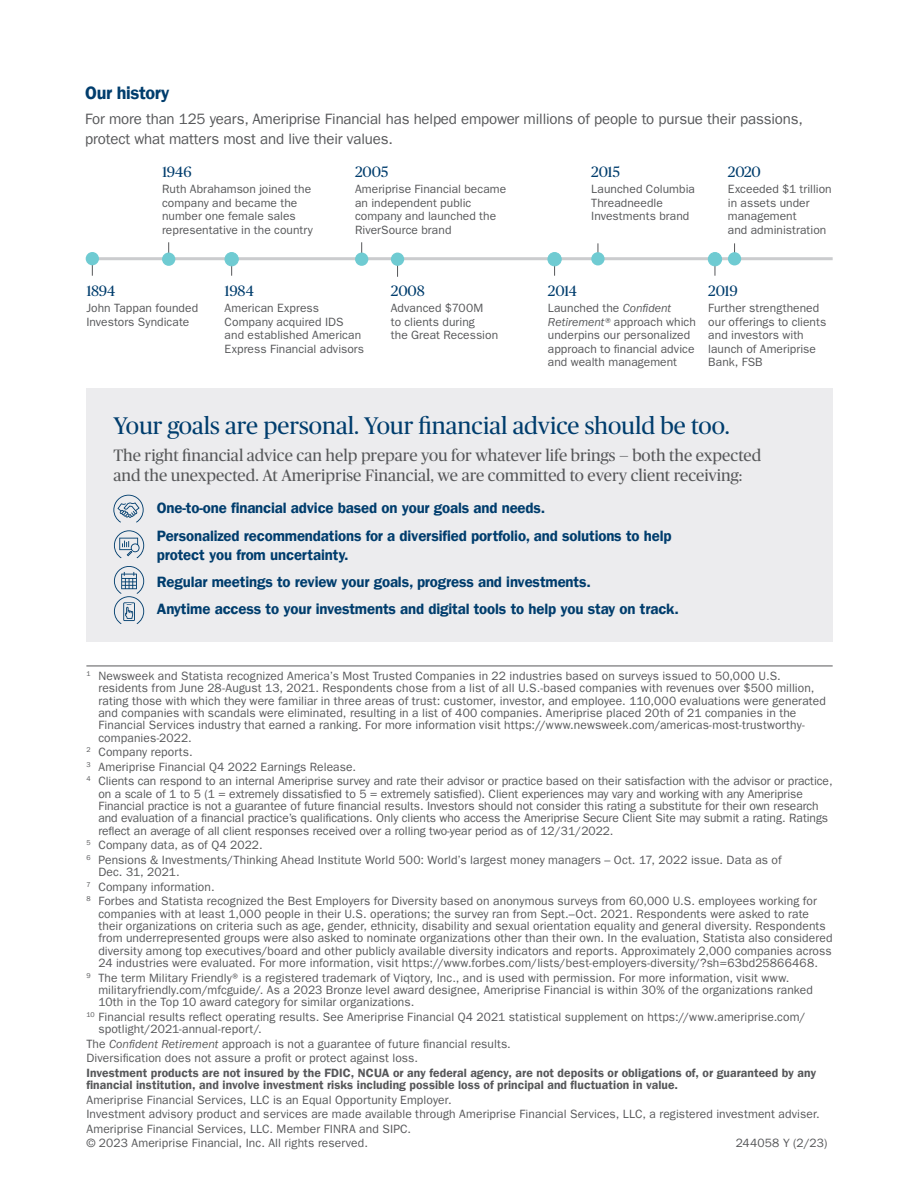
<style>
.page{position:relative;width:918px;height:1188px;background:#fff}
.page>*{position:absolute;margin:0;border:0;box-sizing:border-box;transform-origin:0 0}
.Callout{font:24px "Publico Headline";color:#003d6d}
.Cover_subtitle_Sales{font:18px "ITC Frank Gofor Ameriprise Dm";letter-spacing:-.02em;color:#003d6d}
.Callout-2{font:16.5px/20.2px "Publico Headline";color:#57585a}
.Callout-3{font:700 15px/18.8px "ITC Frank Goth For AMPF Dm";letter-spacing:-.01em;color:#003d6d}
.Body_copy{font:15px/19.5px "ITC Frank Gofor Ameriprise";letter-spacing:-.01em;color:#57585a}
.Body_copy-2{font:15px "Publico Headline";letter-spacing:-.01em;color:#003d6d}
.Regulatory_Info_foli{font:12px/12.3px "ITC Frank Goth For AMPF";letter-spacing:.005em;color:#57585a}
.Body_copy-3{font:12px/13.5px "ITC Franklin Gothic Std";letter-spacing:.005em;color:#57585a}
.Regulatory_Info_foli-2{font:700 12px/12.3px "ITC Frank Goth For AMPF Dm";letter-spacing:.01em;color:#57585a}
.s1{font-style:italic}
</style>
<div class="page">
<hr style="left:91px;top:257px;width:742px;height:3px;background:#cbccce">
<div style="left:86px;top:252px;width:13px;height:13px;background:#6fcbd2;border-radius:50%"></div>
<div style="left:162px;top:253px;width:13px;height:13px;background:#6fcbd2;border-radius:50%"></div>
<div style="left:355px;top:253px;width:13px;height:13px;background:#6fcbd2;border-radius:50%"></div>
<div style="left:391px;top:253px;width:13px;height:13px;background:#6fcbd2;border-radius:50%"></div>
<div style="left:548px;top:253px;width:13px;height:13px;background:#6fcbd2;border-radius:50%"></div>
<div style="left:548px;top:252px;width:14px;height:14px;border:1px solid #6fcbd2;border-radius:50%"></div>
<div style="left:591px;top:252px;width:14px;height:13px;background:#6fcbd2;border-radius:50%"></div>
<div style="left:708px;top:253px;width:14px;height:13px;background:#6fcbd2;border-radius:50%"></div>
<div style="left:708px;top:252px;width:14px;height:14px;border:1px solid #6fcbd2;border-radius:50%"></div>
<div style="left:728px;top:252px;width:13px;height:13px;background:#6fcbd2;border-radius:50%"></div>
<div style="left:86px;top:388px;width:747px;height:254px;background:#ececee"></div>
<svg style="left:113px;top:495px;width:31px;height:28px"></svg>
<svg style="left:114px;top:530px;width:30px;height:28px"></svg>
<svg style="left:114px;top:566px;width:30px;height:58px"></svg>
<div style="left:225px;top:253px;width:13px;height:13px;background:#6fcbd2;border-radius:50%"></div>
<div style="left:225px;top:252px;width:14px;height:14px;border:1px solid #6fcbd2;border-radius:50%"></div>
<hr style="left:86px;top:666px;width:747px;height:1px;background:#57585a">
<p class="Cover_subtitle_Sales" style="left:85px;top:82px;width:86px">Our history</p>
<p class="Body_copy" style="left:85px;top:110px;width:719px">For more than 125 years, Ameriprise Financial has helped empower millions of people to pursue their passions, protect what matters most and live their values.</p>
<p class="Body_copy-2" style="left:162px;top:161px;width:31px">1946</p>
<p class="Body_copy-3" style="left:162px;top:183px;width:152px">Ruth Abrahamson joined the company and became the number one female sales representative in the country</p>
<p class="Body_copy-2" style="left:355px;top:161px;width:35px">2005</p>
<p class="Body_copy-3" style="left:355px;top:183px;width:153px">Ameriprise Financial became an independent public company and launched the<br>RiverSource brand</p>
<p class="Body_copy-2" style="left:86px;top:280px;width:30px">1894</p>
<p class="Body_copy-3" style="left:86px;top:302px;width:113px">John Tappan founded<br>Investors Syndicate</p>
<p class="Body_copy-2" style="left:225px;top:280px;width:31px">1984</p>
<p class="Body_copy-3" style="left:225px;top:302px;width:141px">American Express<br>Company acquired IDS and established American<br>Express Financial advisors</p>
<p class="Body_copy-2" style="left:391px;top:280px;width:35px">2008</p>
<p class="Body_copy-3" style="left:391px;top:302px;width:109px">Advanced $700M<br>to clients during<br>the Great Recession</p>
<p class="Body_copy-2" style="left:591px;top:161px;width:30px">2015</p>
<p class="Body_copy-3" style="left:591px;top:183px;width:105px">Launched Columbia<br>Threadneedle<br>Investments brand</p>
<p class="Body_copy-2" style="left:728px;top:161px;width:34px">2020</p>
<p class="Body_copy-3" style="left:728px;top:183px;width:105px">Exceeded $1 trillion in assets under management<br>and administration</p>
<p class="Body_copy-2" style="left:548px;top:280px;width:31px">2014</p>
<p class="Body_copy-3" style="left:548px;top:302px;width:149px">Launched the <span class="s1">Confident<br>Retirement®</span> approach which underpins our personalized approach to financial advice and wealth management</p>
<p class="Body_copy-2" style="left:708px;top:280px;width:31px">2019</p>
<p class="Body_copy-3" style="left:708px;top:302px;width:119px">Further strengthened our offerings to clients and investors with launch of Ameriprise<br>Bank, FSB</p>
<p class="Callout" style="left:113px;top:409px;width:618px">Your goals are personal. Your financial advice should be too.</p>
<p class="Callout-2" style="left:113px;top:444px;width:649px">The right financial advice can help prepare you for whatever life brings — both the expected and the unexpected. At Ameriprise Financial, we are committed to every client receiving:</p>
<p class="Callout-3" style="left:157px;top:499px;width:390px">One-to-one financial advice based on your goals and needs.</p>
<p class="Callout-3" style="left:157px;top:526px;width:516px">Personalized recommendations for a diversified portfolio, and solutions to help protect you from uncertainty.</p>
<p class="Callout-3" style="left:157px;top:572px;width:436px">Regular meetings to review your goals, progress and investments.</p>
<p class="Callout-3" style="left:157px;top:600px;width:524px">Anytime access to your investments and digital tools to help you stay on track.</p>
<p class="Regulatory_Info_foli" style="left:98px;top:670px;width:729px;text-indent:-12px"><sup>1</sup> Newsweek and Statista recognized America’s Most Trusted Companies in 22 industries based on surveys issued to 50,000 U.S. residents from June 28-August 13, 2021. Respondents chose from a list of all U.S.-based companies with revenues over $500 million, rating those with which they were familiar in three areas of trust: customer, investor, and employee. 110,000 evaluations were generated and companies with scandals were eliminated, resulting in a list of 400 companies. Ameriprise placed 20th of 21 companies in the Financial Services industry that earned a ranking. For more information visit https://www.newsweek.com/americas-most-trustworthy&shy;companies-2022.</p>
<p class="Regulatory_Info_foli" style="left:86px;top:746px;width:108px"><sup>2</sup> Company reports.</p>
<p class="Regulatory_Info_foli" style="left:86px;top:761px;width:271px"><sup>3</sup> Ameriprise Financial Q4 2022 Earnings Release.</p>
<p class="Regulatory_Info_foli" style="left:98px;top:775px;width:736px;text-indent:-12px"><sup>4</sup> Clients can respond to an internal Ameriprise survey and rate their advisor or practice based on their satisfaction with the advisor or practice, on a scale of 1 to 5 (1 = extremely dissatisfied to 5 = extremely satisfied). Client experiences may vary and working with any Ameriprise Financial practice is not a guarantee of future financial results. Investors should not consider this rating a substitute for their own research and evaluation of a financial practice’s qualifications. Only clients who access the Ameriprise Secure Client Site may submit a rating. Ratings reflect an average of all client responses received over a rolling two-year period as of 12/31/2022.</p>
<p class="Regulatory_Info_foli" style="left:86px;top:839px;width:178px"><sup>5</sup> Company data, as of Q4 2022.</p>
<p class="Regulatory_Info_foli" style="left:98px;top:854px;width:685px;text-indent:-12px"><sup>6</sup> Pensions &amp; Investments/Thinking Ahead Institute World 500: World’s largest money managers – Oct. 17, 2022 issue. Data as of<br>Dec. 31, 2021.</p>
<p class="Regulatory_Info_foli" style="left:86px;top:881px;width:130px"><sup>7</sup> Company information.</p>
<p class="Regulatory_Info_foli" style="left:98px;top:895px;width:736px;text-indent:-12px"><sup>8</sup> Forbes and Statista recognized the Best Employers for Diversity based on anonymous surveys from 60,000 U.S. employees working for companies with at least 1,000 people in their U.S. operations; the survey ran from Sept.–Oct. 2021. Respondents were asked to rate their organizations on criteria such as age, gender, ethnicity, disability and sexual orientation equality and general diversity. Respondents from underrepresented groups were also asked to nominate organizations other than their own. In the evaluation, Statista also considered diversity among top executives/board and other publicly available diversity indicators and reports. Approximately 2,000 companies across 24 industries were evaluated. For more information, visit https://www.forbes.com/lists/best-employers-diversity/?sh=63bd25866468.</p>
<p class="Regulatory_Info_foli" style="left:98px;top:972px;width:716px;text-indent:-12px"><sup>9</sup> The term Military Friendly® is a registered trademark of Viqtory, Inc., and is used with permission. For more information, visit www. militaryfriendly.com/mfcguide/. As a 2023 Bronze level award designee, Ameriprise Financial is within 30% of the organizations ranked<br>10th in the Top 10 award category for similar organizations.</p>
<p class="Regulatory_Info_foli" style="left:98px;top:1011px;width:709px;text-indent:-12px"><sup>10</sup> Financial results reflect operating results. See Ameriprise Financial Q4 2021 statistical supplement on https://www.ameriprise.com/ spotlight/2021-annual-report/.</p>
<p class="Regulatory_Info_foli" style="left:86px;top:1038px;width:426px">The <span class="s1">Confident Retirement</span> approach is not a guarantee of future financial results.</p>
<p class="Regulatory_Info_foli" style="left:86px;top:1052px;width:333px">Diversification does not assure a profit or protect against loss.</p>
<p class="Regulatory_Info_foli-2" style="left:86px;top:1067px;width:731px">Investment products are not insured by the FDIC, NCUA or any federal agency, are not deposits or obligations of, or guaranteed by any financial institution, and involve investment risks including possible loss of principal and fluctuation in value.</p>
<p class="Regulatory_Info_foli" style="left:86px;top:1094px;width:367px">Ameriprise Financial Services, LLC is an Equal Opportunity Employer.</p>
<p class="Regulatory_Info_foli" style="left:86px;top:1108px;width:735px">Investment advisory product and services are made available through Ameriprise Financial Services, LLC, a registered investment adviser.</p>
<p class="Regulatory_Info_foli" style="left:86px;top:1123px;width:326px">Ameriprise Financial Services, LLC. Member FINRA and SIPC.</p>
<p class="Regulatory_Info_foli" style="left:86px;top:1137px;width:283px">© 2023 Ameriprise Financial, Inc. All rights reserved.</p>
<p class="Regulatory_Info_foli" style="left:736px;top:1137px;width:93px">244058 Y (2/23)</p>
</div>
